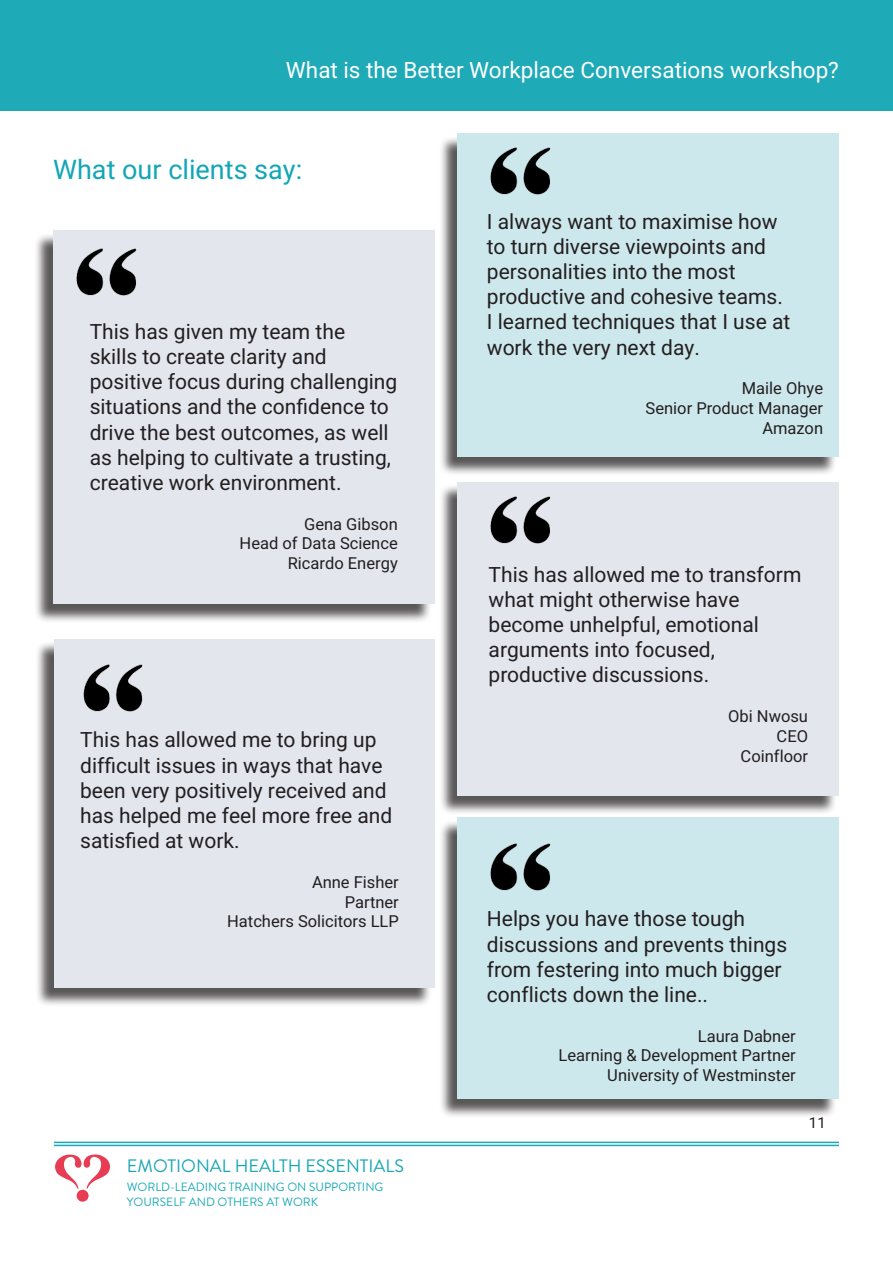
<style>
.page{position:relative;width:893px;height:1263px;background:#fff}
.page>*{position:absolute;margin:0;border:0;box-sizing:border-box;transform-origin:0 0}
.t1{font:27px "Heebo";color:#13a6b7}
.t2{font:22.5px "Heebo";color:#fff}
.t3{font:21px/25.2px "Heebo";color:#231f20}
.t4{font:18px "Brandon Grotesque";color:#19a6b7}
.t5{font:16.5px/19.8px "Heebo";color:#231f20;text-align:right}
.t6{font:15px "Heebo";color:#231f20}
.t7{font:12px/14.4px "Brandon Grotesque";color:#1eaab7}
</style>
<div class="page">
<hr style="left:54px;top:1142px;width:785px;height:1px;background:#19a6b7">
<hr style="left:54px;top:1145px;width:785px;height:1px;background:#19a6b7">
<div style="left:77px;top:1190px;width:12px;height:12px;background:#e63d54;border-radius:50%"></div>
<svg style="left:55px;top:1154px;width:55px;height:35px"></svg>
<div style="left:0;top:0;width:893px;height:111px;background:#1eaab7"></div>
<div style="left:34px;top:233px;width:398px;height:390px;background:#231f20;opacity:.75"></div>
<div style="left:53px;top:231px;width:381px;height:373px;background:#e4e6ed"></div>
<img style="left:76px;top:248px;width:61px;height:48px">
<div style="left:439px;top:136px;width:398px;height:340px;background:#231f20;opacity:.75"></div>
<div style="left:458px;top:134px;width:381px;height:323px;background:#cde8ed"></div>
<div style="left:439px;top:484px;width:398px;height:331px;background:#231f20;opacity:.75"></div>
<div style="left:458px;top:482px;width:381px;height:314px;background:#e4e6ed"></div>
<div style="left:439px;top:820px;width:398px;height:298px;background:#231f20;opacity:.75"></div>
<div style="left:458px;top:818px;width:381px;height:281px;background:#cde8ed"></div>
<img style="left:490px;top:496px;width:61px;height:48px">
<img style="left:490px;top:147px;width:61px;height:48px">
<img style="left:490px;top:843px;width:61px;height:48px">
<div style="left:35px;top:641px;width:397px;height:365px;background:#231f20;opacity:.75"></div>
<div style="left:54px;top:639px;width:380px;height:349px;background:#e4e6ed"></div>
<img style="left:83px;top:664px;width:60px;height:48px">
<p class="t2" style="left:286px;top:54px;width:554px">What is the Better Workplace Conversations workshop?</p>
<p class="t1" style="left:53px;top:151px;width:251px">What our clients say:</p>
<p class="t3" style="left:90px;top:319px;width:309px">This has given my team the skills to create clarity and positive focus during challenging situations and the confidence to drive the best outcomes, as well as helping to cultivate a trusting, creative work environment.</p>
<p class="t5" style="left:240px;top:514px;width:160px">Gena Gibson<br>Head of Data Science<br>Ricardo Energy</p>
<p class="t3" style="left:80px;top:727px;width:314px">This has allowed me to bring up difficult issues in ways that have been very positively received and has helped me feel more free and satisfied at work.</p>
<p class="t5" style="left:227px;top:872px;width:173px">Anne Fisher<br>Partner<br>Hatchers Solicitors LLP</p>
<p class="t4" style="left:127px;top:1153px;width:279px">EMOTIONAL HEALTH ESSENTIALS</p>
<p class="t7" style="left:127px;top:1180px;width:258px">WORLD-LEADING TRAINING ON SUPPORTING<br>YOURSELF AND OTHERS AT WORK</p>
<p class="t3" style="left:487px;top:209px;width:305px">I always want to maximise how to turn diverse viewpoints and personalities into the most productive and cohesive teams.<br>I learned techniques that I use at work the very next day.</p>
<p class="t5" style="left:646px;top:378px;width:179px">Maile Ohye<br>Senior Product Manager<br>Amazon</p>
<p class="t3" style="left:489px;top:561px;width:314px">This has allowed me to transform what might otherwise have become unhelpful, emotional arguments into focused, productive discussions.</p>
<p class="t5" style="left:728px;top:706px;width:81px">Obi Nwosu<br>CEO<br>Coinfloor</p>
<p class="t3" style="left:487px;top:906px;width:302px">Helps you have those tough discussions and prevents things from festering into much bigger conflicts down the line..</p>
<p class="t5" style="left:559px;top:1026px;width:239px">Laura Dabner<br>Learning &amp; Development Partner<br>University of Westminster</p>
<p class="t6" style="left:809px;top:1112px;width:18px">11</p>
</div>
